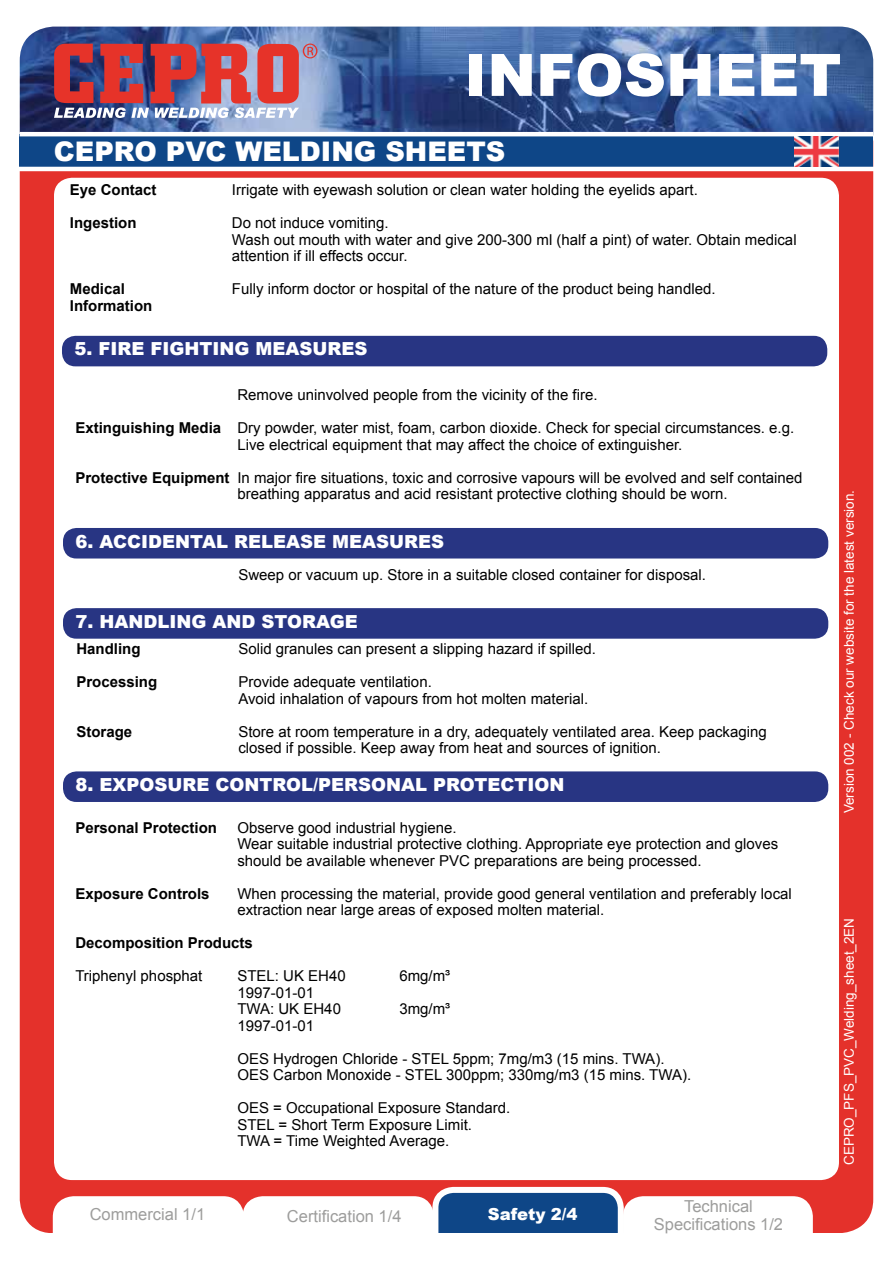
<style>
.page{position:relative;width:893px;height:1263px;background:#fff}
.page>*{position:absolute;margin:0;border:0;box-sizing:border-box;transform-origin:0 0}
.t1{font:900 58.5px "Arial";color:#fff}
.t2{font:900 27px "Arial";color:#fff}
.t3{font:900 18px "Arial";color:#fff}
.t4{font:16.5px/18px "Arial";color:#9d9d9c;text-align:center}
.t5{font:900 16.5px "Arial";color:#fff}
.t6{font:15px/16.5px "Arial";color:#000}
.t7{font:700 15px "Arial";color:#000}
.t8{font:13.5px "Arial";color:#fff}
.s1{font-weight:700}
</style>
<div class="page">
<div style="left:20px;top:108px;width:853px;height:1125px;background:#e4312b;border-radius:34px"></div>
<img style="left:20px;top:27px;width:853px;height:105px">
<div style="left:20px;top:134px;width:853px;height:35px;background:#0e4687"></div>
<svg style="left:54px;top:44px;width:263px;height:74px;background:#af6172"></svg>
<div style="left:54px;top:178px;width:785px;height:1002px;background:#fff;border-radius:18px"></div>
<hr style="left:20px;top:132px;width:853px;height:4px;background:#fff">
<hr style="left:17px;top:167px;width:860px;height:4px;background:#fff">
<div style="left:62px;top:336px;width:765px;height:30px;background:#283583;border-radius:14px"></div>
<div style="left:63px;top:528px;width:765px;height:30px;background:#283583;border-radius:14px"></div>
<div style="left:63px;top:608px;width:765px;height:31px;background:#283583;border-radius:14px"></div>
<div style="left:63px;top:771px;width:765px;height:31px;background:#283583;border-radius:14px"></div>
<div style="left:53px;top:1196px;width:379px;height:37px;background:#fff"></div>
<div style="left:435px;top:1190px;width:186px;height:64px;background:#0e4687;border-radius:18px"></div>
<div style="left:432px;top:1187px;width:192px;height:70px;border:6px solid #fff;border-radius:18px"></div>
<div style="left:623px;top:1196px;width:190px;height:37px;background:#fff"></div>
<div style="left:9px;top:1233px;width:883px;height:30px;background:#fff"></div>
<img style="left:794px;top:136px;width:44px;height:31px">
<h1 class="t1" style="left:465px;top:33px;width:387px">DATASHEET</h1>
<h1 class="t1" style="left:465px;top:33px;width:378px">INFOSHEET</h1>
<h2 class="t2" style="left:54px;top:132px;width:453px">CEPRO PVC WELDING SHEETS</h2>
<p class="t7" style="left:70px;top:180px;width:88px">Eye Contact</p>
<p class="t6" style="left:232px;top:182px;width:468px">Irrigate with eyewash solution or clean water holding the eyelids apart.</p>
<p class="t7" style="left:70px;top:213px;width:68px">Ingestion</p>
<p class="t6" style="left:232px;top:215px;width:566px">Do not induce vomiting.<br>Wash out mouth with water and give 200-300 ml (half a pint) of water. Obtain medical attention if ill effects occur.</p>
<p class="t7" style="left:70px;top:279px;width:57px">Medical</p>
<p class="t6" style="left:232px;top:281px;width:485px">Fully inform doctor or hospital of the nature of the product being handled.</p>
<p class="t7" style="left:70px;top:296px;width:84px">Information</p>
<p class="t3" style="left:75px;top:336px;width:294px">5. FIRE FIGHTING MEASURES</p>
<p class="t6" style="left:237px;top:387px;width:362px">Remove uninvolved people from the vicinity of the fire.</p>
<p class="t6" style="left:237px;top:420px;width:558px;text-indent:-162px"><span class="s1">Extinguishing Media</span> Dry powder, water mist, foam, carbon dioxide. Check for special circumstances. e.g.<br>Live electrical equipment that may affect the choice of extinguisher.</p>
<p class="t6" style="left:237px;top:469px;width:567px;text-indent:-162px"><span class="s1">Protective Equipment</span> In major fire situations, toxic and corrosive vapours will be evolved and self contained breathing apparatus and acid resistant protective clothing should be worn.</p>
<p class="t3" style="left:76px;top:528px;width:370px">6. ACCIDENTAL RELEASE MEASURES</p>
<p class="t6" style="left:238px;top:566px;width:469px">Sweep or vacuum up. Store in a suitable closed container for disposal.</p>
<p class="t3" style="left:76px;top:608px;width:284px">7. HANDLING AND STORAGE</p>
<p class="t7" style="left:76px;top:639px;width:66px">Handling</p>
<p class="t6" style="left:238px;top:641px;width:359px">Solid granules can present a slipping hazard if spilled.</p>
<p class="t7" style="left:76px;top:672px;width:82px">Processing</p>
<p class="t6" style="left:238px;top:674px;width:351px">Provide adequate ventilation.<br>Avoid inhalation of vapours from hot molten material.</p>
<p class="t7" style="left:76px;top:722px;width:57px">Storage</p>
<p class="t6" style="left:238px;top:724px;width:530px">Store at room temperature in a dry, adequately ventilated area. Keep packaging closed if possible. Keep away from heat and sources of ignition.</p>
<p class="t3" style="left:76px;top:771px;width:490px">8. EXPOSURE CONTROL/PERSONAL PROTECTION</p>
<p class="t7" style="left:75px;top:817px;width:143px">Personal Protection</p>
<p class="t6" style="left:237px;top:819px;width:542px">Observe good industrial hygiene.<br>Wear suitable industrial protective clothing. Appropriate eye protection and gloves should be available whenever PVC preparations are being processed.</p>
<p class="t7" style="left:75px;top:883px;width:136px">Exposure Controls</p>
<p class="t6" style="left:237px;top:885px;width:556px">When processing the material, provide good general ventilation and preferably local extraction near large areas of exposed molten material.</p>
<p class="t7" style="left:75px;top:933px;width:179px">Decomposition Products</p>
<p class="t6" style="left:75px;top:968px;width:129px">Triphenyl phosphat</p>
<p class="t6" style="left:237px;top:968px;width:110px">STEL: UK EH40</p>
<p class="t6" style="left:399px;top:968px;width:52px">6mg/m³</p>
<p class="t6" style="left:237px;top:984px;width:105px">1997-01-01<br>TWA: UK EH40</p>
<p class="t6" style="left:399px;top:1001px;width:52px">3mg/m³</p>
<p class="t6" style="left:237px;top:1017px;width:78px">1997-01-01</p>
<p class="t6" style="left:237px;top:1050px;width:455px">OES Hydrogen Chloride - STEL 5ppm; 7mg/m3 (15 mins. TWA).<br>OES Carbon Monoxide - STEL 300ppm; 330mg/m3 (15 mins. TWA).</p>
<p class="t6" style="left:237px;top:1100px;width:275px">OES = Occupational Exposure Standard.<br>STEL = Short Term Exposure Limit.<br>TWA = Time Weighted Average.</p>
<p class="t4" style="left:90px;top:1205px;width:117px">Commercial 1/1</p>
<p class="t4" style="left:287px;top:1208px;width:116px">Certification 1/4</p>
<p class="t5" style="left:488px;top:1202px;width:91px">Safety 2/4</p>
<p class="t4" style="left:654px;top:1197px;width:131px">Technical<br>Specifications 1/2</p>
<p class="t8" style="left:840px;top:813px;width:325px;rotate:-90deg">Version 002 - Check our website for the latest version.</p>
<p class="t8" style="left:840px;top:1165px;width:249px;rotate:-90deg">CEPRO_PFS_PVC_Welding_sheet_2EN</p>
</div>
